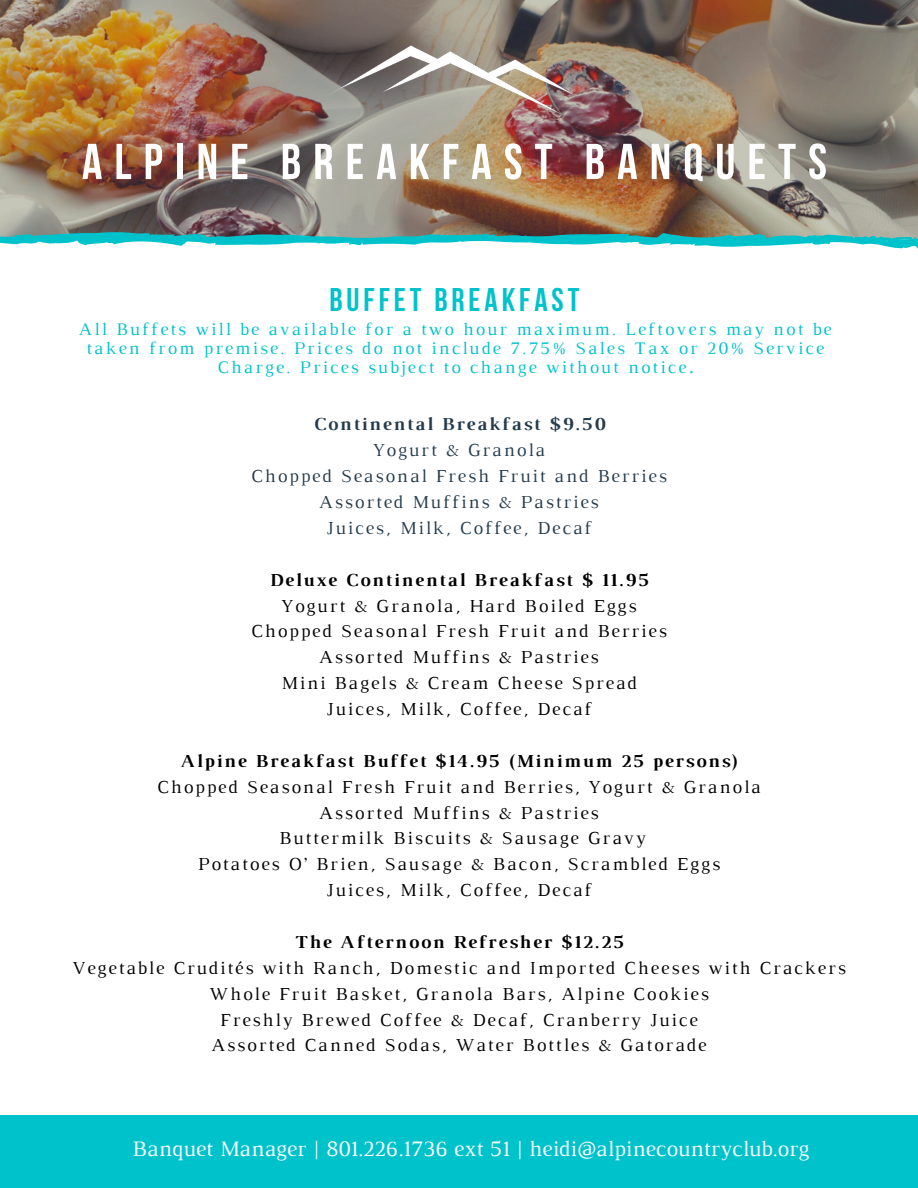
<style>
.page{position:relative;width:918px;height:1188px;background:#fff}
.page>*{position:absolute;margin:0;border:0;box-sizing:border-box;transform-origin:0 0}
.t1{font:700 50.4px "Bebas Neue";letter-spacing:.24em;color:#fff}
.t2{font:700 32.7px "Bebas Neue";letter-spacing:.12em;color:#00c2cb}
.t3{font:22.5px "Luthier";color:#fff}
.t4{font:18.75px "Luthier";letter-spacing:.1em;color:#000}
.t5{font:700 18.75px "Luthier";letter-spacing:.1em;color:#000}
.t6{font:18.75px "Luthier";letter-spacing:.1em;color:#253c4d}
.t7{font:700 18.75px "Luthier";letter-spacing:.1em;color:#253c4d}
.t8{font:18px/19.2px "Luthier";letter-spacing:.12em;color:#00c2cb;text-align:center}
.s1{font-weight:700}
</style>
<div class="page">
<img style="left:0;top:0;width:918px;height:226px">
<img style="left:322px;top:42px;width:253px;height:86px">
<div style="left:0;top:1116px;width:918px;height:72px;background:#00c2cb"></div>
<img style="left:0;top:226px;width:918px;height:23px">
<p class="t1" style="left:82px;top:141px;width:747px">ALPINE BREAKFAST BANQUETS</p>
<p class="t2" style="left:329px;top:287px;width:251px">BUFFET BREAKFAST</p>
<p class="t8" style="left:79px;top:321px;width:754px">All Buffets will be available for a two hour maximum. Leftovers may not be taken from premise. Prices do not include 7.75% Sales Tax or 20% Service<br>Charge. Prices subject to change without notice<span class="s1">.</span></p>
<p class="t7" style="left:313px;top:418px;width:293px">Continental Breakfast $9.50</p>
<p class="t6" style="left:373px;top:443px;width:174px">Yogurt &amp; Granola</p>
<p class="t6" style="left:251px;top:469px;width:417px">Chopped Seasonal Fresh Fruit and Berries</p>
<p class="t6" style="left:319px;top:495px;width:281px">Assorted Muffins &amp; Pastries</p>
<p class="t6" style="left:326px;top:521px;width:267px">Juices, Milk, Coffee, Decaf</p>
<p class="t5" style="left:269px;top:573px;width:381px">Deluxe Continental Breakfast $ 11.95</p>
<p class="t4" style="left:281px;top:599px;width:357px">Yogurt &amp; Granola, Hard Boiled Eggs</p>
<p class="t4" style="left:251px;top:625px;width:417px">Chopped Seasonal Fresh Fruit and Berries</p>
<p class="t4" style="left:319px;top:650px;width:281px">Assorted Muffins &amp; Pastries</p>
<p class="t4" style="left:281px;top:676px;width:357px">Mini Bagels &amp; Cream Cheese Spread</p>
<p class="t4" style="left:326px;top:702px;width:267px">Juices, Milk, Coffee, Decaf</p>
<p class="t5" style="left:180px;top:754px;width:559px">Alpine Breakfast Buffet $14.95 (Minimum 25 persons)</p>
<p class="t4" style="left:157px;top:780px;width:605px">Chopped Seasonal Fresh Fruit and Berries, Yogurt &amp; Granola</p>
<p class="t4" style="left:319px;top:806px;width:281px">Assorted Muffins &amp; Pastries</p>
<p class="t4" style="left:279px;top:832px;width:368px">Buttermilk Biscuits &amp; Sausage Gravy</p>
<p class="t4" style="left:198px;top:857px;width:524px">Potatoes O’ Brien, Sausage &amp; Bacon, Scrambled Eggs</p>
<p class="t4" style="left:326px;top:883px;width:267px">Juices, Milk, Coffee, Decaf</p>
<p class="t5" style="left:295px;top:935px;width:330px">The Afternoon Refresher $12.25</p>
<p class="t4" style="left:72px;top:961px;width:775px">Vegetable Crudités with Ranch, Domestic and Imported Cheeses with Crackers</p>
<p class="t4" style="left:209px;top:987px;width:501px">Whole Fruit Basket, Granola Bars, Alpine Cookies</p>
<p class="t4" style="left:220px;top:1013px;width:479px">Freshly Brewed Coffee &amp; Decaf, Cranberry Juice</p>
<p class="t4" style="left:212px;top:1039px;width:496px">Assorted Canned Sodas, Water Bottles &amp; Gatorade</p>
<p class="t3" style="left:132px;top:1141px;width:679px">Banquet Manager | 801.226.1736 ext 51 | heidi@alpinecountryclub.org</p>
</div>
